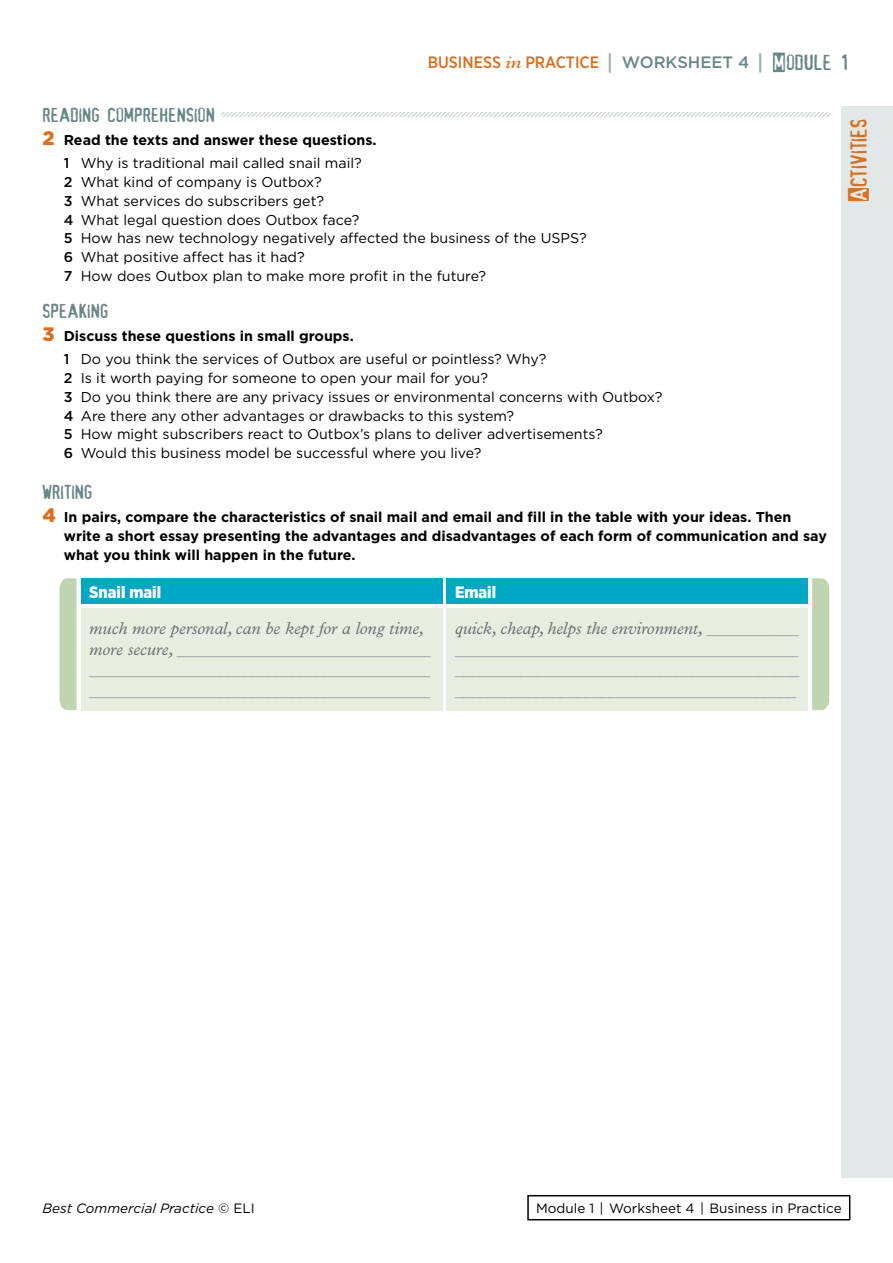
<style>
.page{position:relative;width:893px;height:1263px;background:#fff}
.page>*{position:absolute;margin:0;border:0;box-sizing:border-box;transform-origin:0 0}
.t1{font:22.5px "Alias";color:#dc6f1c}
.t2{font:19.5px "Alias";color:#688785}
.t3{font:italic 17.25px/20.7px "Plantin Std";color:#9c9e9f}
.t4{font:500 16.5px "Gotham Narrow";color:#dc6f1c}
.t5{font:900 16.5px "Gotham Narrow";color:#fff}
.t6{font:14.25px/18.8px "Gotham HTF";color:#000}
.t7{font:700 14.25px/18.8px "Gotham HTF";color:#000;text-align:center}
.t8{font:13.5px "Gotham HTF";color:#000}
.t9{font:italic 13.5px "Gotham HTF";color:#000}
.s1{font-family:"Plantin Std";font-weight:600;font-style:italic}
.s2{font-family:"Gotham HTF";font-size:21px;color:#a0afae}
.s3{font-family:"Gotham HTF";color:#688785}
.s4{font-family:"Alias";font-weight:400;font-size:21px;color:#688785}
.s5{font-family:"Confidential";font-weight:400;font-size:21px;color:#688785}
.s6{font-weight:900;font-size:19.5px;color:#dc6f1c}
.s7{font-weight:500}
.s8{font-weight:400}
.s9{font-weight:700}
.s10{color:#707172}
.s11{font-style:normal}
</style>
<div class="page">
<div style="left:527px;top:1195px;width:323px;height:25px;border:2px solid #000"></div>
<div style="left:842px;top:106px;width:51px;height:1072px;background:#e2e7e7"></div>
<svg style="left:221px;top:113px;width:608px;height:4px"></svg>
<svg style="left:60px;top:578px;width:17px;height:132px;background:#c2d5b4"></svg>
<svg style="left:812px;top:578px;width:17px;height:132px;background:#c1d5b3"></svg>
<div style="left:81px;top:578px;width:361px;height:26px;background:#00a8c5"></div>
<div style="left:446px;top:578px;width:362px;height:26px;background:#00a8c5"></div>
<div style="left:81px;top:608px;width:361px;height:102px;background:#e6eee0"></div>
<div style="left:446px;top:608px;width:362px;height:102px;background:#e6eee0"></div>
<p class="t4" style="left:428px;top:52px;width:424px">BUSINESS <span class="s1">in</span> PRACTICE <span class="s2">|</span> <span class="s3">WORKSHEET 4</span> <span class="s2">|</span> <span class="s4">Module</span> <span class="s5">1</span></p>
<h2 class="t2" style="left:43px;top:104px;width:174px">reading comprehension</h2>
<p class="t7" style="left:43px;top:128px;width:336px;line-height:23px"><span class="s6">2</span> Read the texts and answer these questions.<br><span class="s7">1</span> <span class="s8">Why is traditional mail called snail mail?</span></p>
<p class="t6" style="left:64px;top:172px;width:524px"><span class="s7">2</span> What kind of company is Outbox?<br><span class="s7">3</span> What services do subscribers get?<br><span class="s7">4</span> What legal question does Outbox face?<br><span class="s7">5</span> How has new technology negatively affected the business of the USPS?<br><span class="s7">6</span> What positive affect has it had?<br><span class="s7">7</span> How does Outbox plan to make more profit in the future?</p>
<h2 class="t2" style="left:43px;top:300px;width:67px">speaking</h2>
<p class="t6" style="left:64px;top:325px;width:484px;line-height:23px;text-indent:-21px"><span class="s6">3</span> <span class="s9">Discuss these questions in small groups.<br></span><span class="s7">1</span> Do you think the services of Outbox are useful or pointless? Why?</p>
<p class="t6" style="left:64px;top:368px;width:600px"><span class="s7">2</span> Is it worth paying for someone to open your mail for you?<br><span class="s7">3</span> Do you think there are any privacy issues or environmental concerns with Outbox?<br><span class="s7">4</span> Are there any other advantages or drawbacks to this system?<br><span class="s7">5</span> How might subscribers react to Outbox’s plans to deliver advertisements?<br><span class="s7">6</span> Would this business model be successful where you live?</p>
<h2 class="t2" style="left:43px;top:481px;width:51px">writing</h2>
<p class="t7" style="left:64px;top:508px;width:765px;text-align:left;text-indent:-21px"><span class="s6">4</span> In pairs, compare the characteristics of snail mail and email and fill in the table with your ideas. Then write a short essay presenting the advantages and disadvantages of each form of communication and say what you think will happen in the future.</p>
<p class="t5" style="left:89px;top:581px;width:73px">Snail mail</p>
<p class="t5" style="left:455px;top:581px;width:43px">Email</p>
<p class="t3" style="left:89px;top:618px;width:343px"><span class="s10">much more personal, can be kept for a long time, more secure,</span> ______________________________ __________________________________________ __________________________________________</p>
<p class="t3" style="left:455px;top:618px;width:346px;text-align:justify"><span class="s10">quick, cheap, helps the environment,</span> ___________ _________________________________________ __________________________________________ __________________________________________</p>
<h1 class="t1" style="left:846px;top:202px;width:85px;rotate:-90deg">Activities</h1>
<p class="t9" style="left:43px;top:1201px;width:214px">Best Commercial Practice <span class="s11">© ELI</span></p>
<p class="t8" style="left:536px;top:1201px;width:307px">Module 1 | Worksheet 4 | Business in Practice</p>
</div>
